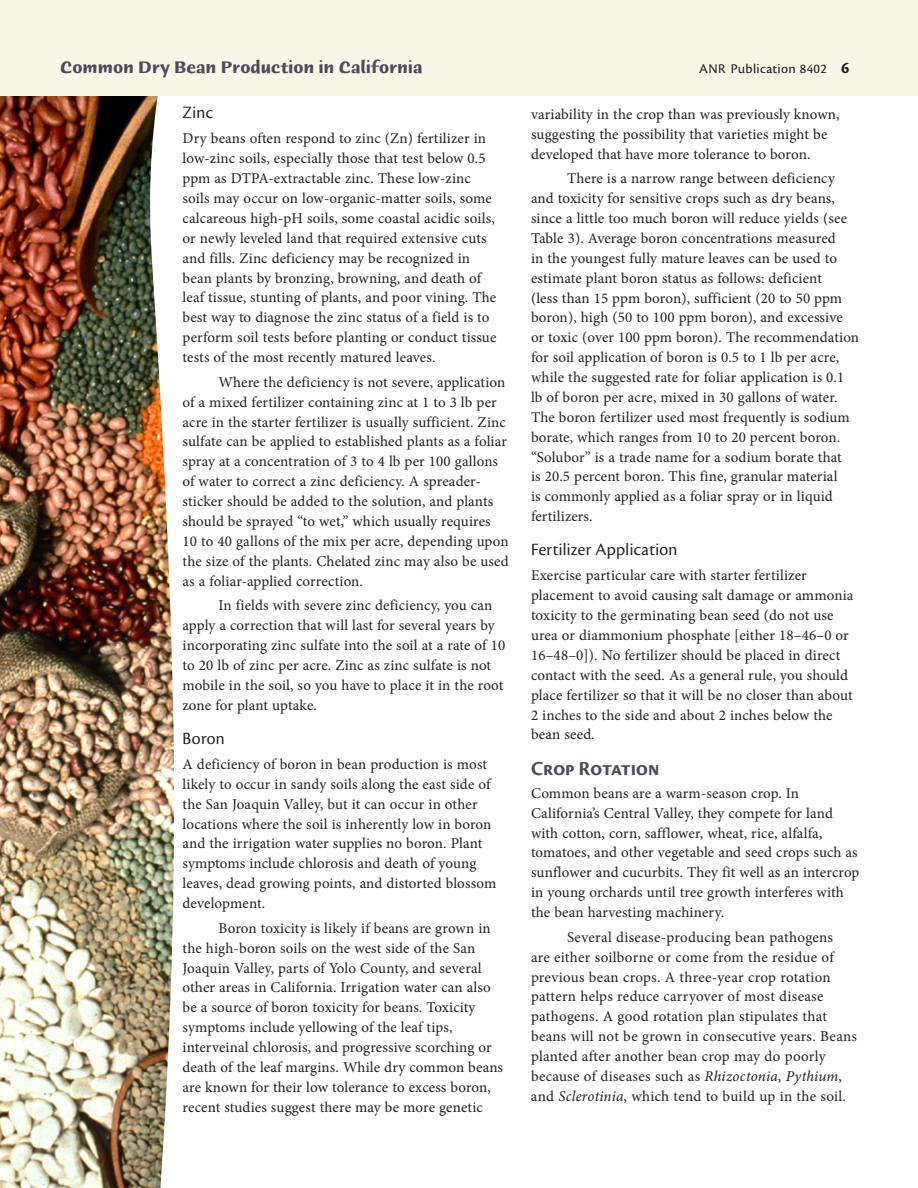
<style>
.page{position:relative;width:918px;height:1188px;background:#fff}
.page>*{position:absolute;margin:0;border:0;box-sizing:border-box;transform-origin:0 0}
.t1{font:20.7px "Cronos Pro Bold Disp";letter-spacing:.005em;color:#51485d}
.t2{font:700 18px "Humana Sans ITC";color:#51485d}
.t3{font:18px "Cronos Pro Disp";letter-spacing:.02em;color:#231f20}
.t4{font:15px/20px "Minion Pro";letter-spacing:.01em;color:#231f20}
.t5{font:13.8px "Cronos Pro Capt";letter-spacing:.02em;color:#231f20}
.s1{font-family:"Cronos Pro";font-weight:700;font-size:16.5px}
.s2{font-style:italic}
</style>
<div class="page">
<img style="left:0;top:96px;width:175px;height:1092px">
<div style="left:0;top:0;width:918px;height:96px;background:#f7f7e6"></div>
<p class="t2" style="left:60px;top:58px;width:364px">Common Dry Bean Production in California</p>
<p class="t5" style="left:699px;top:61px;width:152px">ANR Publication 8402 <span class="s1">6</span></p>
<p class="t3" style="left:183px;top:102px;width:32px">Zinc</p>
<p class="t4" style="left:183px;top:129px;width:315px">Dry beans often respond to zinc (Zn) fertilizer in low-zinc soils, especially those that test below 0.5 ppm as DTPA-extractable zinc. These low-zinc soils may occur on low-organic-matter soils, some calcareous high-pH soils, some coastal acidic soils, or newly leveled land that required extensive cuts and fills. Zinc deficiency may be recognized in bean plants by bronzing, browning, and death of leaf tissue, stunting of plants, and poor vining. The best way to diagnose the zinc status of a field is to perform soil tests before planting or conduct tissue tests of the most recently matured leaves.</p>
<p class="t4" style="left:183px;top:372px;width:328px;text-indent:36px">Where the deficiency is not severe, application of a mixed fertilizer containing zinc at 1 to 3 lb per acre in the starter fertilizer is usually sufficient. Zinc sulfate can be applied to established plants as a foliar spray at a concentration of 3 to 4 lb per 100 gallons of water to correct a zinc deficiency. A spreader&shy;sticker should be added to the solution, and plants should be sprayed “to wet,” which usually requires 10 to 40 gallons of the mix per acre, depending upon the size of the plants. Chelated zinc may also be used as a foliar-applied correction.</p>
<p class="t4" style="left:183px;top:596px;width:324px;text-indent:36px">In fields with severe zinc deficiency, you can apply a correction that will last for several years by incorporating zinc sulfate into the soil at a rate of 10 to 20 lb of zinc per acre. Zinc as zinc sulfate is not mobile in the soil, so you have to place it in the root zone for plant uptake.</p>
<p class="t3" style="left:183px;top:728px;width:44px">Boron</p>
<p class="t4" style="left:183px;top:754px;width:315px">A deficiency of boron in bean production is most likely to occur in sandy soils along the east side of the San Joaquin Valley, but it can occur in other locations where the soil is inherently low in boron and the irrigation water supplies no boron. Plant symptoms include chlorosis and death of young leaves, dead growing points, and distorted blossom development.</p>
<p class="t4" style="left:183px;top:918px;width:322px;text-indent:36px">Boron toxicity is likely if beans are grown in the high-boron soils on the west side of the San Joaquin Valley, parts of Yolo County, and several other areas in California. Irrigation water can also be a source of boron toxicity for beans. Toxicity symptoms include yellowing of the leaf tips, interveinal chlorosis, and progressive scorching or death of the leaf margins. While dry common beans are known for their low tolerance to excess boron, recent studies suggest there may be more genetic</p>
<p class="t4" style="left:531px;top:104px;width:310px">variability in the crop than was previously known, suggesting the possibility that varieties might be developed that have more tolerance to boron.</p>
<p class="t4" style="left:531px;top:169px;width:330px;text-indent:36px">There is a narrow range between deficiency and toxicity for sensitive crops such as dry beans, since a little too much boron will reduce yields (see Table 3). Average boron concentrations measured<br>in the youngest fully mature leaves can be used to estimate plant boron status as follows: deficient<br>(less than 15 ppm boron), sufficient (20 to 50 ppm boron), high (50 to 100 ppm boron), and excessive or toxic (over 100 ppm boron). The recommendation for soil application of boron is 0.5 to 1 lb per acre, while the suggested rate for foliar application is 0.1 lb of boron per acre, mixed in 30 gallons of water.<br>The boron fertilizer used most frequently is sodium borate, which ranges from 10 to 20 percent boron. “Solubor” is a trade name for a sodium borate that<br>is 20.5 percent boron. This fine, granular material<br>is commonly applied as a foliar spray or in liquid fertilizers.</p>
<p class="t3" style="left:531px;top:539px;width:148px">Fertilizer Application</p>
<p class="t4" style="left:531px;top:566px;width:324px">Exercise particular care with starter fertilizer placement to avoid causing salt damage or ammonia toxicity to the germinating bean seed (do not use urea or diammonium phosphate [either 18–46–0 or 16–48–0]). No fertilizer should be placed in direct contact with the seed. As a general rule, you should place fertilizer so that it will be no closer than about 2 inches to the side and about 2 inches below the bean seed.</p>
<h1 class="t1" style="left:531px;top:757px;width:130px">Crop Rotation</h1>
<p class="t4" style="left:531px;top:783px;width:330px">Common beans are a warm-season crop. In California’s Central Valley, they compete for land with cotton, corn, safflower, wheat, rice, alfalfa, tomatoes, and other vegetable and seed crops such as sunflower and cucurbits. They fit well as an intercrop in young orchards until tree growth interferes with the bean harvesting machinery.</p>
<p class="t4" style="left:531px;top:927px;width:327px;text-indent:36px">Several disease-producing bean pathogens<br>are either soilborne or come from the residue of previous bean crops. A three-year crop rotation pattern helps reduce carryover of most disease pathogens. A good rotation plan stipulates that beans will not be grown in consecutive years. Beans planted after another bean crop may do poorly because of diseases such as <span class="s2">Rhizoctonia</span>, <span class="s2">Pythium</span>, and <span class="s2">Sclerotinia</span>, which tend to build up in the soil.</p>
</div>
